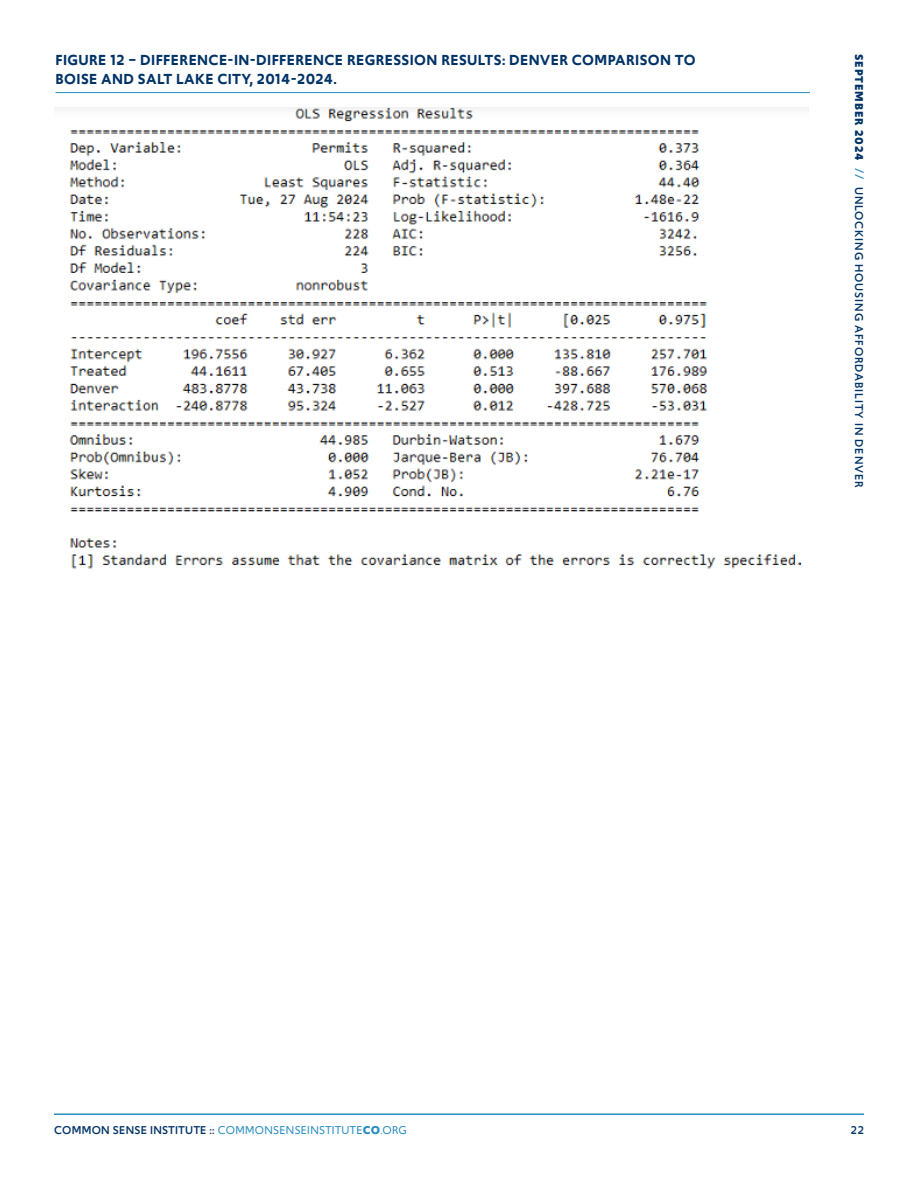
<style>
.page{position:relative;width:918px;height:1188px;background:#fff}
.page>*{position:absolute;margin:0;border:0;box-sizing:border-box;transform-origin:0 0}
.Figure_Label{font:600 15.3px/18.5px "Upgrade";letter-spacing:.025em;color:#036}
.t1{font:500 12px "Upgrade";letter-spacing:.075em;color:#036}
.t2{font:12px "Upgrade";letter-spacing:.025em;color:#298dc2}
.s1{font-weight:700}
.s2{color:#298dc2}
.s3{font-weight:500;color:#036}
</style>
<div class="page">
<hr style="left:54px;top:1113px;width:810px;height:2px;background:#298dc2">
<hr style="left:56px;top:92px;width:754px;height:1px;background:#298dc2">
<img style="left:54px;top:108px;width:754px;height:461px">
<p class="Figure_Label" style="left:56px;top:51px;width:642px">FIGURE 12 – DIFFERENCE-IN-DIFFERENCE REGRESSION RESULTS: DENVER COMPARISON TO<br>BOISE AND SALT LAKE CITY, 2014-2024.</p>
<p class="t1" style="left:867px;top:54px;width:435px;rotate:90deg"><span class="s1">SEPTEMBER 2024</span> <span class="s2">//</span> UNLOCKING HOUSING AFFORDABILITY IN DENVER</p>
<p class="t2" style="left:54px;top:1122px;width:354px"><span class="s3">COMMON SENSE INSTITUTE ::</span> COMMONSENSEINSTITUTE<span class="s1">CO</span>.ORG</p>
<p class="t1" style="left:851px;top:1122px;width:15px">22</p>
</div>
